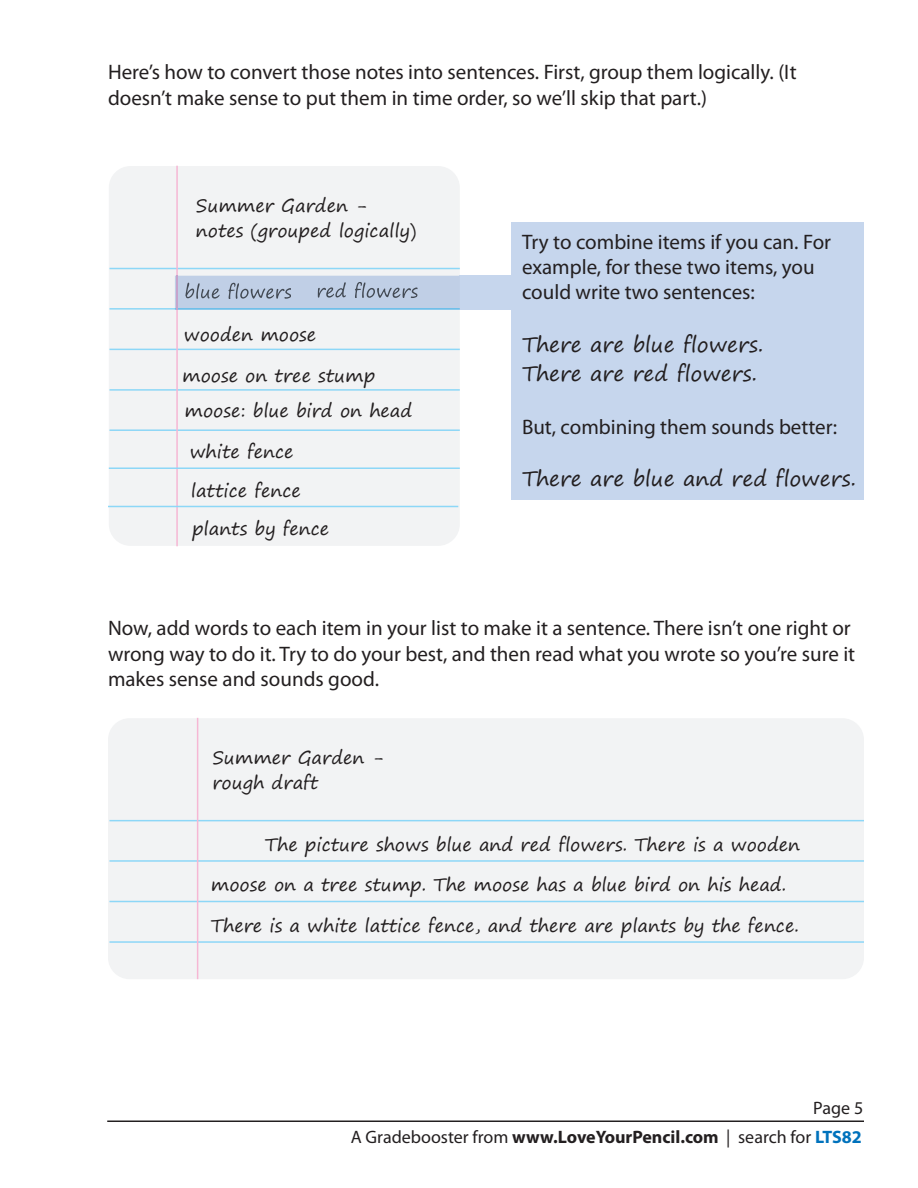
<style>
.page{position:relative;width:918px;height:1188px;background:#fff}
.page>*{position:absolute;margin:0;border:0;box-sizing:border-box;transform-origin:0 0}
.t1{font:21px/25.2px "Myriad Pro";color:#231f20}
.t2{font:21px/29.4px "Segoe Print";color:#231f20}
.t3{font:18px/25.2px "Segoe Print";color:#231f20}
.t4{font:18px "Myriad Pro";color:#231f20}
.s1{font-weight:700}
.s2{font-weight:700;color:#0072bc}
</style>
<div class="page">
<hr style="left:107px;top:1121px;width:757px;height:1px;background:#231f20">
<div style="left:108px;top:718px;width:756px;height:261px;background:#f2f3f4;border-radius:22px"></div>
<hr style="left:109px;top:820px;width:755px;height:1px;background:#8dd7f7">
<hr style="left:109px;top:860px;width:755px;height:2px;background:#8dd7f7">
<hr style="left:109px;top:901px;width:755px;height:1px;background:#8dd7f7">
<hr style="left:109px;top:941px;width:755px;height:2px;background:#8dd7f7">
<hr style="left:197px;top:718px;width:1px;height:261px;background:#f6b7d4">
<div style="left:109px;top:166px;width:351px;height:380px;background:#f2f3f4;border-radius:22px"></div>
<hr style="left:110px;top:268px;width:350px;height:1px;background:#8dd7f7">
<hr style="left:110px;top:308px;width:350px;height:2px;background:#8dd7f7">
<hr style="left:110px;top:349px;width:350px;height:1px;background:#8dd7f7">
<hr style="left:110px;top:389px;width:350px;height:2px;background:#8dd7f7">
<hr style="left:110px;top:429px;width:350px;height:2px;background:#8dd7f7">
<hr style="left:176px;top:166px;width:2px;height:380px;background:#f6b7d4">
<hr style="left:109px;top:467px;width:351px;height:2px;background:#8dd7f7">
<hr style="left:108px;top:506px;width:350px;height:1px;background:#8dd7f7">
<div style="left:460px;top:276px;width:308px;height:34px;background:#c6d6ed"></div>
<svg style="left:175px;top:276px;width:285px;height:34px;background:#b2c4db"></svg>
<div style="left:512px;top:222px;width:352px;height:277px;background:#c6d6ed"></div>
<p class="t1" style="left:108px;top:61px;width:690px">Here’s how to convert those notes into sentences. First, group them logically. (It doesn’t make sense to put them in time order, so we’ll skip that part.)</p>
<p class="t3" style="left:196px;top:192px;width:222px">Summer Garden - notes (grouped logically)</p>
<p class="t3" style="left:184px;top:321px;width:134px">wooden moose</p>
<p class="t3" style="left:182px;top:363px;width:195px">moose on tree stump</p>
<p class="t3" style="left:185px;top:398px;width:229px">moose: blue bird on head</p>
<p class="t3" style="left:190px;top:432px;width:113px;line-height:39px">white fence lattice fence</p>
<p class="t3" style="left:192px;top:516px;width:139px">plants by fence</p>
<p class="t1" style="left:522px;top:231px;width:311px">Try to combine items if you can. For example, for these two items, you could write two sentences:</p>
<p class="t2" style="left:522px;top:329px;width:243px">There are blue flowers.<br>There are red flowers.</p>
<p class="t1" style="left:522px;top:416px;width:317px">But, combining them sounds better:</p>
<p class="t2" style="left:522px;top:464px;width:336px">There are blue and red flowers.</p>
<p class="t1" style="left:108px;top:617px;width:749px">Now, add words to each item in your list to make it a sentence. There isn’t one right or wrong way to do it. Try to do your best, and then read what you wrote so you’re sure it makes sense and sounds good.</p>
<p class="t3" style="left:212px;top:744px;width:172px">Summer Garden - rough draft</p>
<p class="t3" style="left:265px;top:831px;width:537px">The picture shows blue and red flowers. There is a wooden</p>
<p class="t3" style="left:211px;top:872px;width:577px">moose on a tree stump. The moose has a blue bird on his head.</p>
<p class="t3" style="left:211px;top:912px;width:589px">There is a white lattice fence, and there are plants by the fence.</p>
<p class="t4" style="left:813px;top:1101px;width:51px">Page 5</p>
<p class="t4" style="left:351px;top:1131px;width:513px">A Gradebooster from <span class="s1">www.LoveYourPencil.com</span> | search for <span class="s2">LTS82</span></p>
</div>
